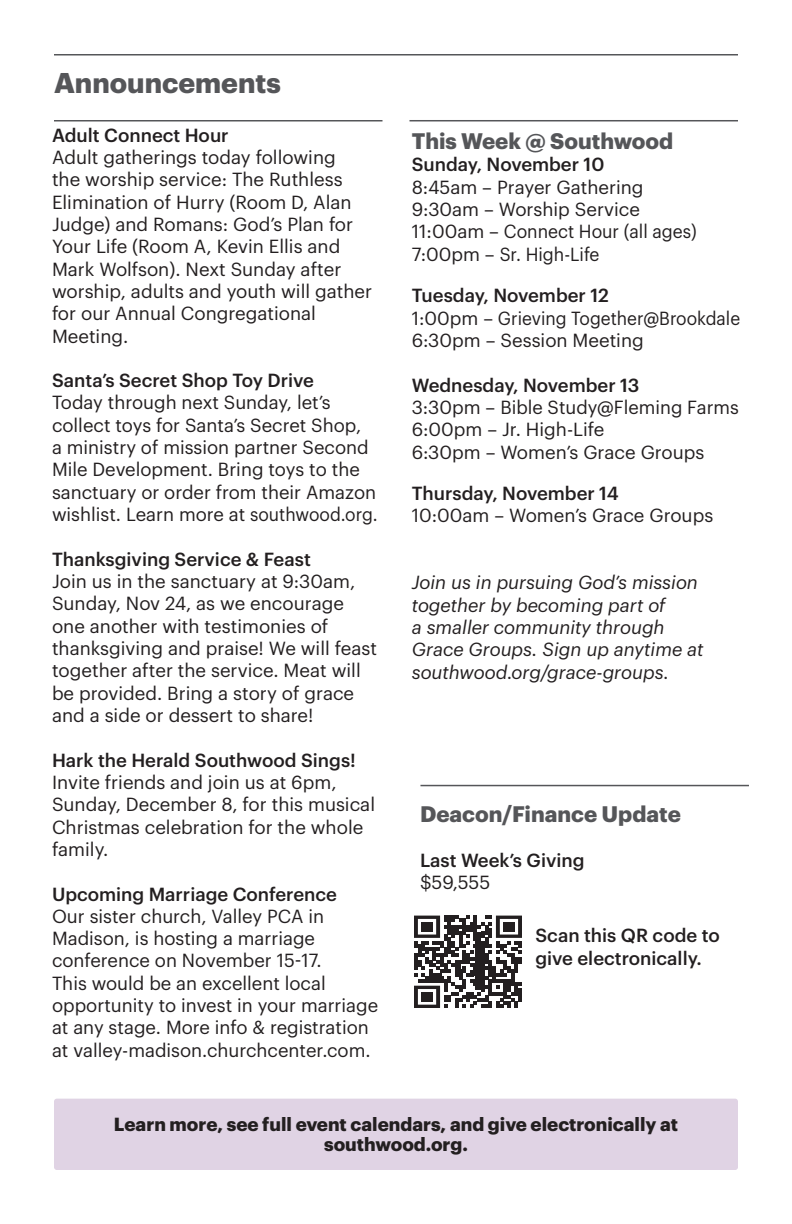
<style>
.page{position:relative;width:792px;height:1224px;background:#fff}
.page>*{position:absolute;margin:0;border:0;box-sizing:border-box;transform-origin:0 0}
.t1{font:700 28px "Graphik";color:#555659}
.t2{font:700 22px "Graphik";color:#555659}
.t3{font:18.6px/22.4px "Graphik";color:#231f20}
.t4{font:500 18.6px/22.4px "Graphik";color:#231f20}
.t5{font:italic 18.6px/22.4px "Graphik";color:#231f20}
.t6{font:700 18.6px "Graphik";color:#231f20}
</style>
<div class="page">
<hr style="left:54px;top:54px;width:684px;height:2px;background:#555659">
<hr style="left:54px;top:120px;width:328px;height:2px;background:#555659">
<div style="left:54px;top:1099px;width:684px;height:71px;background:#e0d3e4;border-radius:3px"></div>
<hr style="left:410px;top:120px;width:328px;height:1px;background:#555659">
<hr style="left:420px;top:785px;width:329px;height:1px;background:#555659">
<svg style="left:414px;top:916px;width:108px;height:92px"></svg>
<div style="left:421px;top:922px;width:12px;height:10px;background:#231f20"></div>
<div style="left:503px;top:922px;width:12px;height:10px;background:#231f20"></div>
<div style="left:421px;top:992px;width:12px;height:10px;background:#231f20"></div>
<p class="t1" style="left:54px;top:61px;width:228px">Announcements</p>
<p class="t4" style="left:52px;top:122px;width:178px">Adult Connect Hour</p>
<p class="t3" style="left:52px;top:144px;width:322px">Adult gatherings today following<br>the worship service: The Ruthless<br>Elimination of Hurry (Room D, Alan<br>Judge) and Romans: God’s Plan for<br>Your Life (Room A, Kevin Ellis and<br>Mark Wolfson). Next Sunday after worship, adults and youth will gather for our Annual Congregational<br>Meeting.</p>
<p class="t4" style="left:52px;top:368px;width:264px">Santa’s Secret Shop Toy Drive</p>
<p class="t3" style="left:52px;top:390px;width:327px">Today through next Sunday, let’s collect toys for Santa’s Secret Shop,<br>a ministry of mission partner Second Mile Development. Bring toys to the sanctuary or order from their Amazon wishlist. Learn more at southwood.org.</p>
<p class="t4" style="left:52px;top:546px;width:260px">Thanksgiving Service &amp; Feast</p>
<p class="t3" style="left:52px;top:569px;width:327px">Join us in the sanctuary at 9:30am, Sunday, Nov 24, as we encourage one another with testimonies of thanksgiving and praise! We will feast together after the service. Meat will be provided. Bring a story of grace and a side or dessert to share!</p>
<p class="t4" style="left:52px;top:747px;width:305px">Hark the Herald Southwood Sings!</p>
<p class="t3" style="left:52px;top:769px;width:325px">Invite friends and join us at 6pm,<br>Sunday, December 8, for this musical<br>Christmas celebration for the whole family.</p>
<p class="t4" style="left:52px;top:881px;width:287px">Upcoming Marriage Conference</p>
<p class="t3" style="left:52px;top:903px;width:328px">Our sister church, Valley PCA in Madison, is hosting a marriage conference on November 15-17.<br>This would be an excellent local opportunity to invest in your marriage at any stage. More info &amp; registration at valley-madison.churchcenter.com.</p>
<p class="t2" style="left:412px;top:124px;width:263px">This Week @ Southwood</p>
<p class="t4" style="left:412px;top:152px;width:194px">Sunday, November 10</p>
<p class="t3" style="left:412px;top:174px;width:233px">8:45am – Prayer Gathering</p>
<p class="t3" style="left:412px;top:197px;width:230px">9:30am – Worship Service</p>
<p class="t3" style="left:412px;top:219px;width:287px">11:00am – Connect Hour (all ages)</p>
<p class="t3" style="left:412px;top:241px;width:189px">7:00pm – Sr. High-Life</p>
<p class="t4" style="left:412px;top:283px;width:199px">Tuesday, November 12</p>
<p class="t3" style="left:412px;top:305px;width:330px">1:00pm – Grieving Together@Brookdale</p>
<p class="t3" style="left:412px;top:327px;width:234px">6:30pm – Session Meeting</p>
<p class="t4" style="left:412px;top:372px;width:229px">Wednesday, November 13</p>
<p class="t3" style="left:412px;top:394px;width:329px">3:30pm – Bible Study@Fleming Farms</p>
<p class="t3" style="left:412px;top:417px;width:194px">6:00pm – Jr. High-Life</p>
<p class="t3" style="left:412px;top:439px;width:294px">6:30pm – Women’s Grace Groups</p>
<p class="t4" style="left:412px;top:480px;width:208px">Thursday, November 14</p>
<p class="t3" style="left:412px;top:503px;width:303px">10:00am – Women’s Grace Groups</p>
<p class="t5" style="left:412px;top:570px;width:293px">Join us in pursuing God’s mission together by becoming part of<br>a smaller community through<br>Grace Groups. Sign up anytime at southwood.org/grace-groups.</p>
<p class="t2" style="left:420px;top:797px;width:262px">Deacon/Finance Update</p>
<p class="t4" style="left:420px;top:847px;width:166px">Last Week’s Giving</p>
<p class="t3" style="left:420px;top:870px;width:72px">$59,555</p>
<p class="t4" style="left:536px;top:923px;width:186px">Scan this QR code to give electronically.</p>
<p class="t6" style="left:114px;top:1110px;width:566px">Learn more, see full event calendars, and give electronically at</p>
<p class="t6" style="left:324px;top:1130px;width:145px">southwood.org.</p>
</div>
